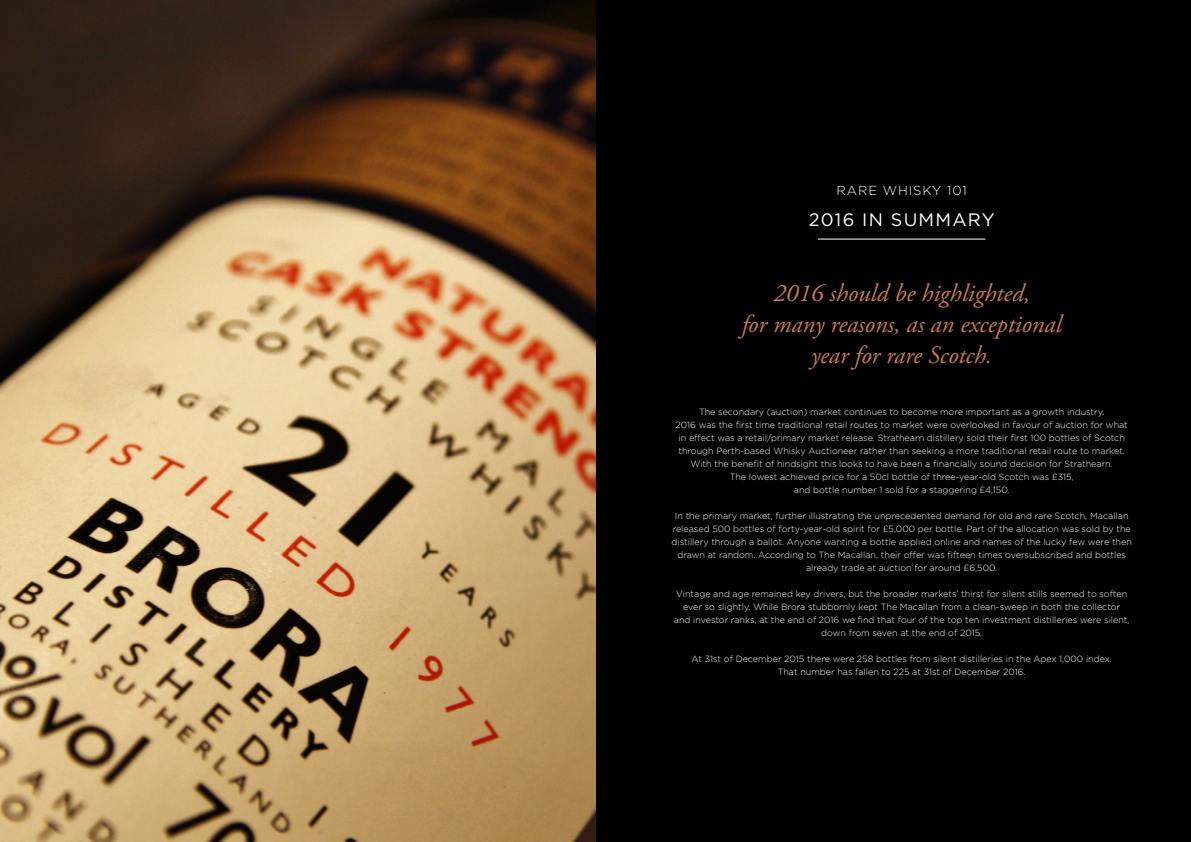
<style>
.page{position:relative;width:1191px;height:842px;background:#fff}
.page>*{position:absolute;margin:0;border:0;box-sizing:border-box;transform-origin:0 0}
.t1{font:italic 25px/31px "Adobe Garamond Pro";color:#c77c4f;text-align:center}
.t2{font:18px "Gotham";letter-spacing:.07em;color:#fff}
.t3{font:300 13px "Gotham";letter-spacing:.07em;color:#fff}
.t4{font:300 9px/13px "Gotham";color:#fff;text-align:center}
</style>
<div class="page">
<div style="left:595px;top:0;width:596px;height:842px;background:#000"></div>
<hr style="left:818px;top:239px;width:167px;height:1px;background:#fff">
<img style="left:0;top:0;width:595px;height:842px">
<h3 class="t3" style="left:836px;top:183px;width:132px">RARE WHISKY 101</h3>
<h2 class="t2" style="left:809px;top:208px;width:187px">2016 IN SUMMARY</h2>
<h1 class="t1" style="left:742px;top:278px;width:321px">2016 should be highlighted,<br>for many reasons, as an exceptional year for rare Scotch.</h1>
<p class="t4" style="left:675px;top:405px;width:454px">The secondary (auction) market continues to become more important as a growth industry.<br>2016 was the first time traditional retail routes to market were overlooked in favour of auction for what in effect was a retail/primary market release. Strathearn distillery sold their first 100 bottles of Scotch through Perth-based Whisky Auctioneer rather than seeking a more traditional retail route to market.<br>With the benefit of hindsight this looks to have been a financially sound decision for Strathearn.<br>The lowest achieved price for a 50cl bottle of three-year-old Scotch was £315,<br>and bottle number 1 sold for a staggering £4,150.</p>
<p class="t4" style="left:671px;top:509px;width:462px">In the primary market, further illustrating the unprecedented demand for old and rare Scotch, Macallan released 500 bottles of forty-year-old spirit for £5,000 per bottle. Part of the allocation was sold by the distillery through a ballot. Anyone wanting a bottle applied online and names of the lucky few were then drawn at random. According to The Macallan, their offer was fifteen times oversubscribed and bottles already trade at auction for around £6,500.</p>
<p class="t4" style="left:674px;top:587px;width:457px">Vintage and age remained key drivers, but the broader markets’ thirst for silent stills seemed to soften ever so slightly. While Brora stubbornly kept The Macallan from a clean-sweep in both the collector and investor ranks, at the end of 2016 we find that four of the top ten investment distilleries were silent, down from seven at the end of 2015.</p>
<p class="t4" style="left:691px;top:652px;width:422px">At 31st of December 2015 there were 258 bottles from silent distilleries in the Apex 1,000 index.<br>That number has fallen to 225 at 31st of December 2016.</p>
</div>
